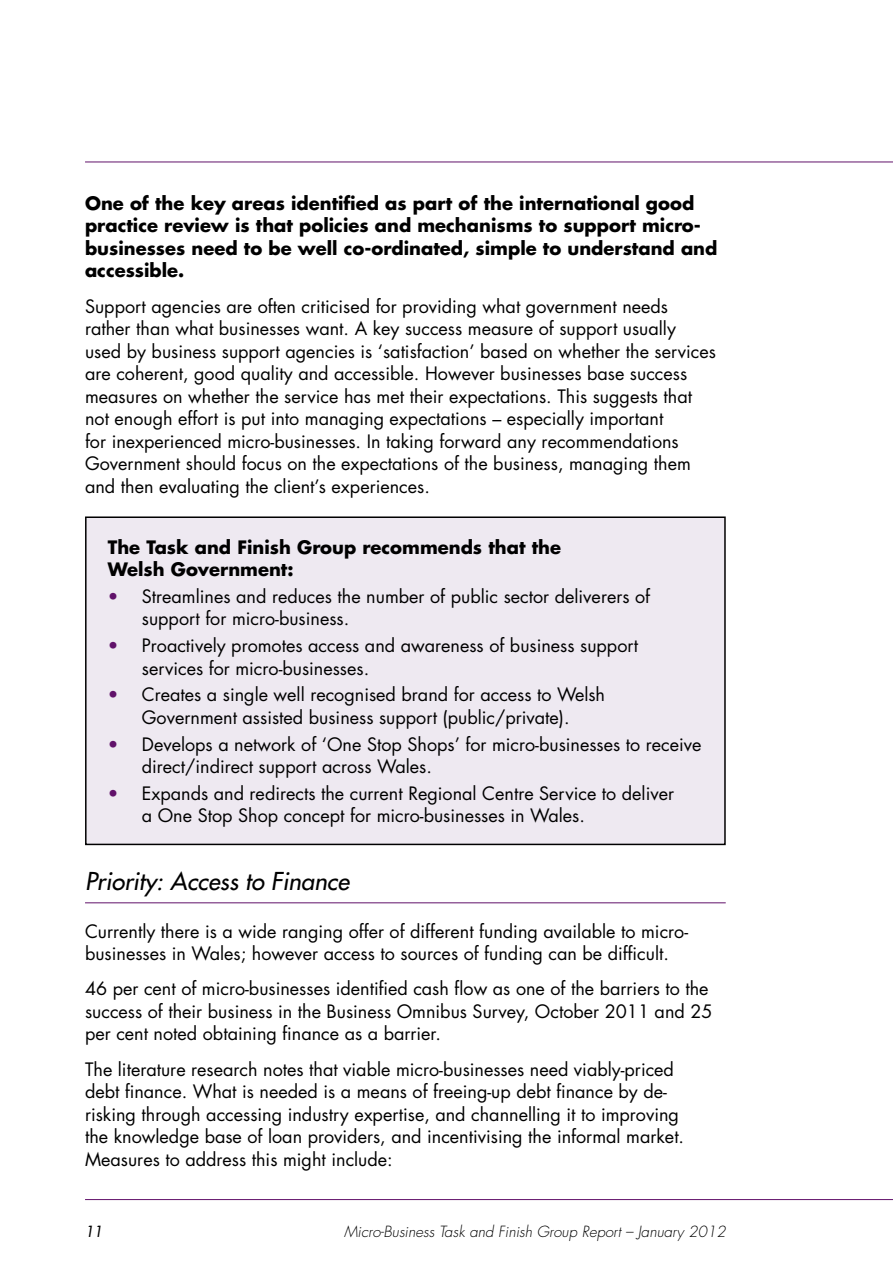
<style>
.page{position:relative;width:893px;height:1263px;background:#fff}
.page>*{position:absolute;margin:0;border:0;box-sizing:border-box;transform-origin:0 0}
.t1{font:italic 24px "Futura";color:#000}
.t2{font:18px/22.5px "Futura";color:#000}
.t3{font:700 18px/22.5px "Futura";color:#000}
.t4{font:italic 300 15px "Futura";color:#000}
.t5{font:italic 15px "Futura";color:#000}
.s1{color:#61116a}
</style>
<div class="page">
<hr style="left:85px;top:1199px;width:808px;height:1px;background:#61116a">
<hr style="left:85px;top:162px;width:808px;height:1px;background:#61116a">
<hr style="left:85px;top:902px;width:641px;height:1px;background:#61116a">
<div style="left:86px;top:517px;width:639px;height:327px;background:#eee9f1"></div>
<div style="left:85px;top:516px;width:641px;height:329px;border:2px solid #000"></div>
<p class="t3" style="left:85px;top:192px;width:634px">One of the key areas identified as part of the international good practice review is that policies and mechanisms to support micro&shy;businesses need to be well co-ordinated, simple to understand and accessible.</p>
<p class="t2" style="left:85px;top:295px;width:632px">Support agencies are often criticised for providing what government needs rather than what businesses want. A key success measure of support usually used by business support agencies is ‘satisfaction’ based on whether the services are coherent, good quality and accessible. However businesses base success measures on whether the service has met their expectations. This suggests that not enough effort is put into managing expectations – especially important<br>for inexperienced micro-businesses. In taking forward any recommendations Government should focus on the expectations of the business, managing them and then evaluating the client’s experiences.</p>
<p class="t3" style="left:108px;top:535px;width:455px">The Task and Finish Group recommends that the<br>Welsh Government:</p>
<p class="t2" style="left:142px;top:585px;width:510px;text-indent:-34px"><span class="s1">•</span> Streamlines and reduces the number of public sector deliverers of support for micro-business.</p>
<p class="t2" style="left:142px;top:634px;width:498px;text-indent:-34px"><span class="s1">•</span> Proactively promotes access and awareness of business support services for micro-businesses.</p>
<p class="t2" style="left:108px;top:684px;width:499px;text-align:center"><span class="s1">•</span> Creates a single well recognised brand for access to Welsh<br>Government assisted business support (public/private).</p>
<p class="t2" style="left:142px;top:733px;width:561px;text-indent:-34px"><span class="s1">•</span> Develops a network of ‘One Stop Shops’ for micro-businesses to receive direct/indirect support across Wales.</p>
<p class="t2" style="left:142px;top:782px;width:534px;text-indent:-34px"><span class="s1">•</span> Expands and redirects the current Regional Centre Service to deliver a One Stop Shop concept for micro-businesses in Wales.</p>
<h1 class="t1" style="left:85px;top:866px;width:266px">Priority: Access to Finance</h1>
<p class="t2" style="left:85px;top:920px;width:605px">Currently there is a wide ranging offer of different funding available to micro&shy;businesses in Wales; however access to sources of funding can be difficult.</p>
<p class="t2" style="left:85px;top:978px;width:629px">46 per cent of micro-businesses identified cash flow as one of the barriers to the success of their business in the Business Omnibus Survey, October 2011 and 25 per cent noted obtaining finance as a barrier.</p>
<p class="t2" style="left:85px;top:1058px;width:601px">The literature research notes that viable micro-businesses need viably-priced debt finance. What is needed is a means of freeing-up debt finance by de&shy;risking through accessing industry expertise, and channelling it to improving the knowledge base of loan providers, and incentivising the informal market.<br>Measures to address this might include:</p>
<p class="t5" style="left:85px;top:1222px;width:19px">11</p>
<p class="t4" style="left:344px;top:1222px;width:383px">Micro-Business Task and Finish Group Report – January 2012</p>
</div>
